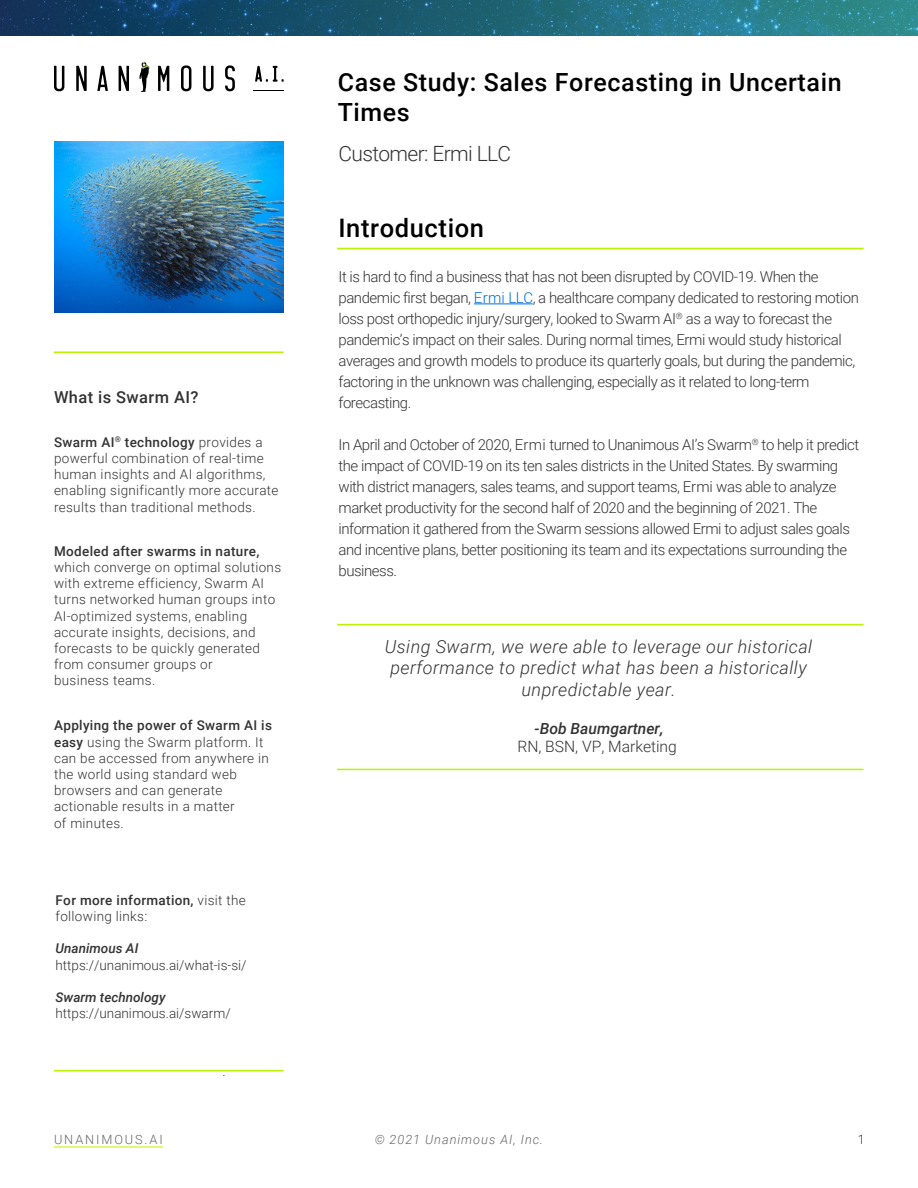
<style>
.page{position:relative;width:918px;height:1188px;background:#fff}
.page>*{position:absolute;margin:0;border:0;box-sizing:border-box;transform-origin:0 0}
.t1{font:500 25.5px "Roboto";letter-spacing:.025em;color:#000}
.t2{font:500 25.05px/30px "Roboto";letter-spacing:.025em;color:#000}
.t3{font:300 21px "Roboto";letter-spacing:-.03em;color:#333}
.t4{font:italic 300 18px/21.6px "Roboto";letter-spacing:.025em;color:#333;text-align:center}
.t5{font:500 16.5px "Roboto";letter-spacing:.025em;color:#333}
.t6{font:300 15.6px "Roboto";color:#333}
.t7{font:italic 500 15.6px "Roboto";color:#333}
.t8{font:300 15px/21px "Roboto";letter-spacing:-.03em;color:#333}
.t9{font:300 13.5px/16.2px "Roboto";letter-spacing:.025em;color:#333}
.t10{font:300 13.5px "Roboto";color:#333}
.t11{font:500 13.5px "Roboto";letter-spacing:.025em;color:#333}
.t12{font:italic 500 13.5px "Roboto";color:#333}
.t13{font:italic 300 12.75px "Roboto";letter-spacing:.075em;color:#666}
.t14{font:300 12.75px "Roboto";letter-spacing:.15em;color:#666}
.t15{font:300 12.75px "Roboto";color:#333}
.s1{font-weight:500}
.s2{color:#0072da}
</style>
<div class="page">
<svg style="left:54px;top:66px;width:10px;height:25px"></svg>
<svg style="left:76px;top:66px;width:11px;height:25px"></svg>
<svg style="left:97px;top:66px;width:11px;height:25px"></svg>
<svg style="left:119px;top:66px;width:10px;height:25px"></svg>
<svg style="left:158px;top:66px;width:11px;height:25px"></svg>
<svg style="left:181px;top:65px;width:10px;height:26px"></svg>
<svg style="left:203px;top:66px;width:11px;height:25px"></svg>
<svg style="left:225px;top:65px;width:10px;height:26px"></svg>
<svg style="left:255px;top:66px;width:29px;height:16px"></svg>
<hr style="left:253px;top:91px;width:31px;height:1px;background:#000">
<svg style="left:139px;top:62px;width:10px;height:30px"></svg>
<img style="left:0;top:0;width:918px;height:36px">
<hr style="left:54px;top:1147px;width:109px;height:1px;background:#baf300">
<hr style="left:54px;top:351px;width:230px;height:2px;background:#baf300">
<hr style="left:54px;top:1070px;width:230px;height:2px;background:#baf300">
<hr style="left:337px;top:248px;width:526px;height:1px;background:#baf300">
<hr style="left:337px;top:624px;width:526px;height:1px;background:#baf300">
<hr style="left:337px;top:769px;width:526px;height:1px;background:#baf300">
<hr style="left:474px;top:304px;width:31px;height:1px;background:#0072da">
<svg style="left:505px;top:304px;width:28px;height:1px"></svg>
<img style="left:55px;top:141px;width:228px;height:172px">
<h2 class="t2" style="left:338px;top:67px;width:505px">Case Study: Sales Forecasting in Uncertain<br>Times</h2>
<p class="t5" style="left:54px;top:385px;width:146px">What is Swarm AI?</p>
<p class="t9" style="left:54px;top:433px;width:226px"><span class="s1">Swarm AI</span><sup>®</sup> <span class="s1">technology</span> provides a powerful combination of real-time human insights and AI algorithms, enabling significantly more accurate results than traditional methods.</p>
<p class="t11" style="left:54px;top:542px;width:207px">Modeled after swarms in nature,</p>
<p class="t9" style="left:54px;top:559px;width:229px">which converge on optimal solutions with extreme efficiency, Swarm AI turns networked human groups into<br>AI-optimized systems, enabling accurate insights, decisions, and forecasts to be quickly generated from consumer groups or<br>business teams.</p>
<p class="t9" style="left:54px;top:717px;width:219px"><span class="s1">Applying the power of Swarm AI is easy</span> using the Swarm platform. It can be accessed from anywhere in the world using standard web browsers and can generate actionable results in a matter<br>of minutes.</p>
<p class="t9" style="left:56px;top:891px;width:192px"><span class="s1">For more information,</span> visit the following links:</p>
<p class="t12" style="left:56px;top:939px;width:84px">Unanimous AI</p>
<p class="t10" style="left:56px;top:955px;width:192px">https://unanimous.ai/what-is-si/</p>
<p class="t12" style="left:56px;top:988px;width:111px">Swarm technology</p>
<p class="t10" style="left:56px;top:1004px;width:177px">https://unanimous.ai/swarm/</p>
<p class="t9" style="left:222px;top:1062px;width:5px">.</p>
<h3 class="t3" style="left:338px;top:139px;width:174px">Customer: Ermi LLC</h3>
<h1 class="t1" style="left:338px;top:210px;width:147px">Introduction</h1>
<p class="t8" style="left:338px;top:265px;width:522px">It is hard to find a business that has not been disrupted by COVID-19. When the pandemic first began, <span class="s2">Ermi LLC</span>, a healthcare company dedicated to restoring motion loss post orthopedic injury/surgery, looked to Swarm AI<sup>®</sup> as a way to forecast the pandemic’s impact on their sales. During normal times, Ermi would study historical averages and growth models to produce its quarterly goals, but during the pandemic, factoring in the unknown was challenging, especially as it related to long-term forecasting.</p>
<p class="t8" style="left:338px;top:433px;width:522px">In April and October of 2020, Ermi turned to Unanimous AI’s Swarm<sup>®</sup> to help it predict the impact of COVID-19 on its ten sales districts in the United States. By swarming with district managers, sales teams, and support teams, Ermi was able to analyze market productivity for the second half of 2020 and the beginning of 2021. The information it gathered from the Swarm sessions allowed Ermi to adjust sales goals and incentive plans, better positioning its team and its expectations surrounding the business.</p>
<p class="t4" style="left:385px;top:635px;width:429px">Using Swarm, we were able to leverage our historical performance to predict what has been a historically unpredictable year.</p>
<p class="t7" style="left:535px;top:717px;width:130px">-Bob Baumgartner,</p>
<p class="t6" style="left:517px;top:736px;width:161px">RN, BSN, VP, Marketing</p>
<p class="t14" style="left:54px;top:1130px;width:110px">UNANIMOUS.AI</p>
<p class="t13" style="left:375px;top:1130px;width:170px">© 2021 Unanimous AI, Inc.</p>
<p class="t15" style="left:858px;top:1130px;width:9px">1</p>
</div>
